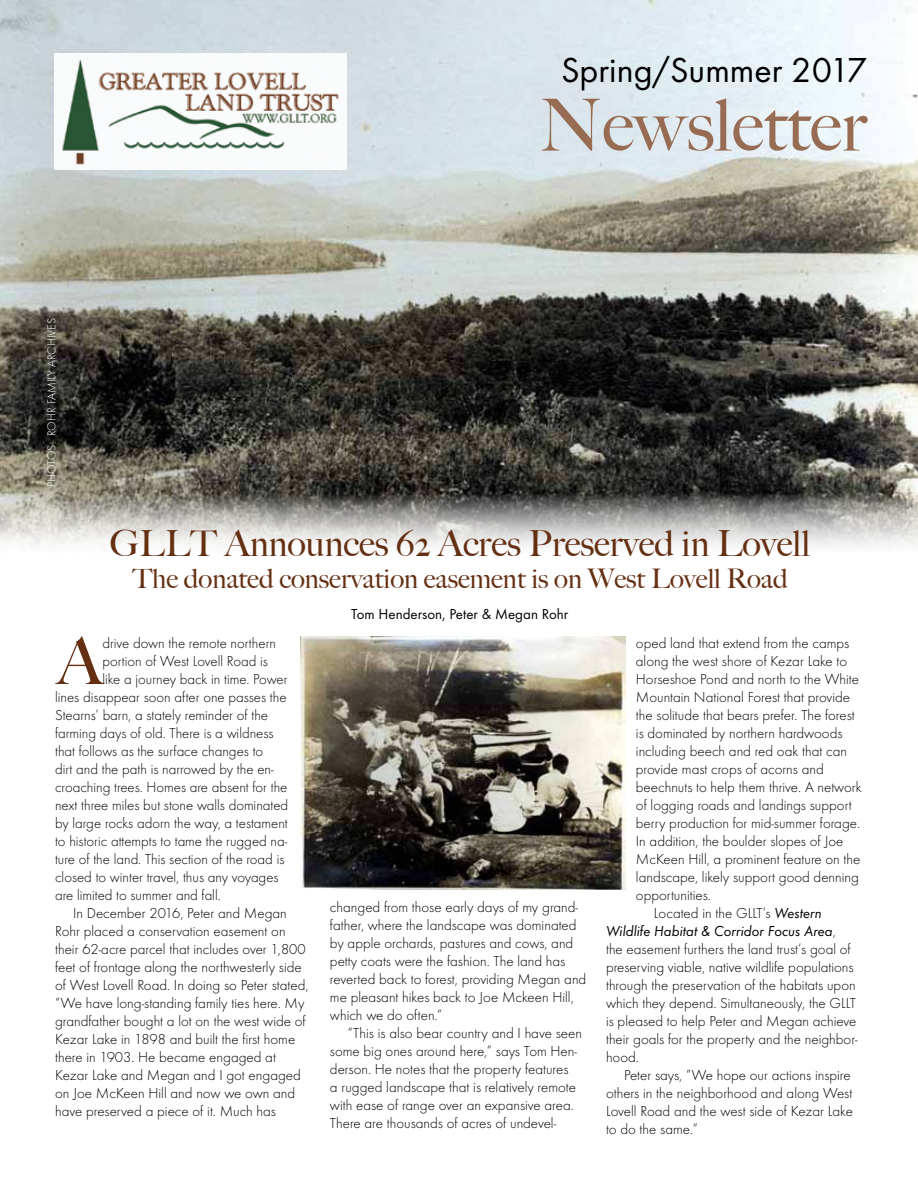
<style>
.page{position:relative;width:918px;height:1188px;background:#fff}
.page>*{position:absolute;margin:0;border:0;box-sizing:border-box;transform-origin:0 0}
.t1{font:500 72px "Big Caslon";color:#976c53}
.t2{font:500 64.95px "Big Caslon";color:#652f12}
.t3{font:500 36px "Big Caslon";color:#652f12}
.t4{font:36px "Futura T";color:#000}
.t5{font:500 27px "Big Caslon";color:#652f12}
.t6{font:300 15px/18px "Futura T";color:#000}
.t7{font:italic 15px "Futura T";color:#000}
.t8{font:15px "Futura T";color:#000}
.t9{font:300 12px "Futura T";color:#fff}
.s1{font-weight:400;font-style:italic}
.s2{font-weight:300;font-style:normal}
</style>
<div class="page">
<img style="left:0;top:0;width:918px;height:546px">
<img style="left:55px;top:53px;width:292px;height:117px">
<img style="left:300px;top:637px;width:325px;height:253px">
<h3 class="t4" style="left:561px;top:49px;width:307px">Spring/Summer 2017</h3>
<h1 class="t1" style="left:539px;top:66px;width:329px">Newsletter</h1>
<p class="t9" style="left:45px;top:487px;width:169px;rotate:-90deg">ph otoS: Rohr Family Archives</p>
<h3 class="t3" style="left:110px;top:514px;width:702px">GLLT Announces 62 Acres Preserved in Lovell</h3>
<h3 class="t5" style="left:132px;top:557px;width:657px">The donated conservation easement is on West Lovell Road</h3>
<p class="t8" style="left:351px;top:605px;width:219px">Tom Henderson, Peter &amp; Megan Rohr</p>
<h2 class="t2" style="left:57px;top:608px;width:47px">A</h2>
<p class="t6" style="left:102px;top:634px;width:175px">drive down the remote northern</p>
<p class="t6" style="left:102px;top:652px;width:167px">portion of West Lovell Road is</p>
<p class="t6" style="left:102px;top:670px;width:187px">like a journey back in time. Power</p>
<p class="t6" style="left:55px;top:688px;width:233px">lines disappear soon after one passes the</p>
<p class="t6" style="left:55px;top:706px;width:214px">Stearns’ barn, a stately reminder of the</p>
<p class="t6" style="left:55px;top:724px;width:220px">farming days of old. There is a wildness</p>
<p class="t6" style="left:55px;top:742px;width:210px">that follows as the surface changes to</p>
<p class="t6" style="left:55px;top:760px;width:220px">dirt and the path is narrowed by the en-</p>
<p class="t6" style="left:55px;top:778px;width:234px">croaching trees. Homes are absent for the</p>
<p class="t6" style="left:55px;top:796px;width:235px">next three miles but stone walls dominated</p>
<p class="t6" style="left:55px;top:814px;width:234px">by large rocks adorn the way, a testament</p>
<p class="t6" style="left:55px;top:832px;width:234px">to historic attempts to tame the rugged na-</p>
<p class="t6" style="left:55px;top:850px;width:231px">ture of the land. This section of the road is</p>
<p class="t6" style="left:55px;top:868px;width:225px">closed to winter travel, thus any voyages</p>
<p class="t6" style="left:55px;top:886px;width:167px">are limited to summer and fall.</p>
<p class="t6" style="left:73px;top:904px;width:215px">In December 2016, Peter and Megan</p>
<p class="t6" style="left:55px;top:922px;width:232px">Rohr placed a conservation easement on</p>
<p class="t6" style="left:55px;top:940px;width:252px">their 62-acre parcel that includes over 1,800</p>
<p class="t6" style="left:55px;top:958px;width:248px">feet of frontage along the northwesterly side</p>
<p class="t6" style="left:55px;top:976px;width:255px">of West Lovell Road. In doing so Peter stated,</p>
<p class="t6" style="left:55px;top:994px;width:251px">“We have long-standing family ties here. My</p>
<p class="t6" style="left:55px;top:1012px;width:252px">grandfather bought a lot on the west wide of</p>
<p class="t6" style="left:55px;top:1030px;width:242px">Kezar Lake in 1898 and built the first home</p>
<p class="t6" style="left:55px;top:1048px;width:222px">there in 1903. He became engaged at</p>
<p class="t6" style="left:55px;top:1066px;width:247px">Kezar Lake and Megan and I got engaged</p>
<p class="t6" style="left:55px;top:1084px;width:242px">on Joe McKeen Hill and now we own and</p>
<p class="t6" style="left:55px;top:1102px;width:222px">have preserved a piece of it. Much has</p>
<p class="t6" style="left:330px;top:898px;width:258px">changed from those early days of my grand&shy;father, where the landscape was dominated by apple orchards, pastures and cows, and petty coats were the fashion. The land has reverted back to forest, providing Megan and me pleasant hikes back to Joe Mckeen Hill, which we do often.”</p>
<p class="t6" style="left:330px;top:1024px;width:253px;text-indent:18px">“This is also bear country and I have seen some big ones around here,” says Tom Hen&shy;derson. He notes that the property features<br>a rugged landscape that is relatively remote with ease of range over an expansive area.<br>There are thousands of acres of undevel-</p>
<p class="t6" style="left:636px;top:634px;width:215px">oped land that extend from the camps</p>
<p class="t6" style="left:636px;top:652px;width:213px">along the west shore of Kezar Lake to</p>
<p class="t6" style="left:636px;top:670px;width:225px">Horseshoe Pond and north to the White</p>
<p class="t6" style="left:636px;top:688px;width:216px">Mountain National Forest that provide</p>
<p class="t6" style="left:636px;top:706px;width:220px">the solitude that bears prefer. The forest</p>
<p class="t6" style="left:636px;top:724px;width:208px">is dominated by northern hardwoods</p>
<p class="t6" style="left:636px;top:742px;width:213px">including beech and red oak that can</p>
<p class="t6" style="left:636px;top:760px;width:189px">provide mast crops of acorns and</p>
<p class="t6" style="left:636px;top:778px;width:227px">beechnuts to help them thrive. A network</p>
<p class="t6" style="left:636px;top:796px;width:217px">of logging roads and landings support</p>
<p class="t6" style="left:636px;top:814px;width:226px">berry production for mid-summer forage.</p>
<p class="t6" style="left:636px;top:832px;width:209px">In addition, the boulder slopes of Joe</p>
<p class="t6" style="left:636px;top:850px;width:226px">McKeen Hill, a prominent feature on the</p>
<p class="t6" style="left:636px;top:868px;width:225px">landscape, likely support good denning</p>
<p class="t6" style="left:636px;top:886px;width:77px">opportunities.</p>
<p class="t6" style="left:654px;top:904px;width:170px">Located in the GLLT’s <span class="s1">Western</span></p>
<p class="t7" style="left:606px;top:922px;width:231px">Wildlife Habitat &amp; Corridor Focus Area<span class="s2">,</span></p>
<p class="t6" style="left:606px;top:940px;width:246px">the easement furthers the land trust’s goal of</p>
<p class="t6" style="left:606px;top:958px;width:249px">preserving viable, native wildlife populations</p>
<p class="t6" style="left:606px;top:976px;width:251px">through the preservation of the habitats upon</p>
<p class="t6" style="left:606px;top:994px;width:252px">which they depend. Simultaneously, the GLLT</p>
<p class="t6" style="left:606px;top:1012px;width:252px">is pleased to help Peter and Megan achieve</p>
<p class="t6" style="left:606px;top:1030px;width:253px">their goals for the property and the neighbor-</p>
<p class="t6" style="left:606px;top:1048px;width:34px">hood.</p>
<p class="t6" style="left:624px;top:1066px;width:228px">Peter says, “We hope our actions inspire</p>
<p class="t6" style="left:606px;top:1084px;width:248px">others in the neighborhood and along West</p>
<p class="t6" style="left:606px;top:1102px;width:248px">Lovell Road and the west side of Kezar Lake</p>
<p class="t6" style="left:606px;top:1120px;width:93px">to do the same.”</p>
</div>
